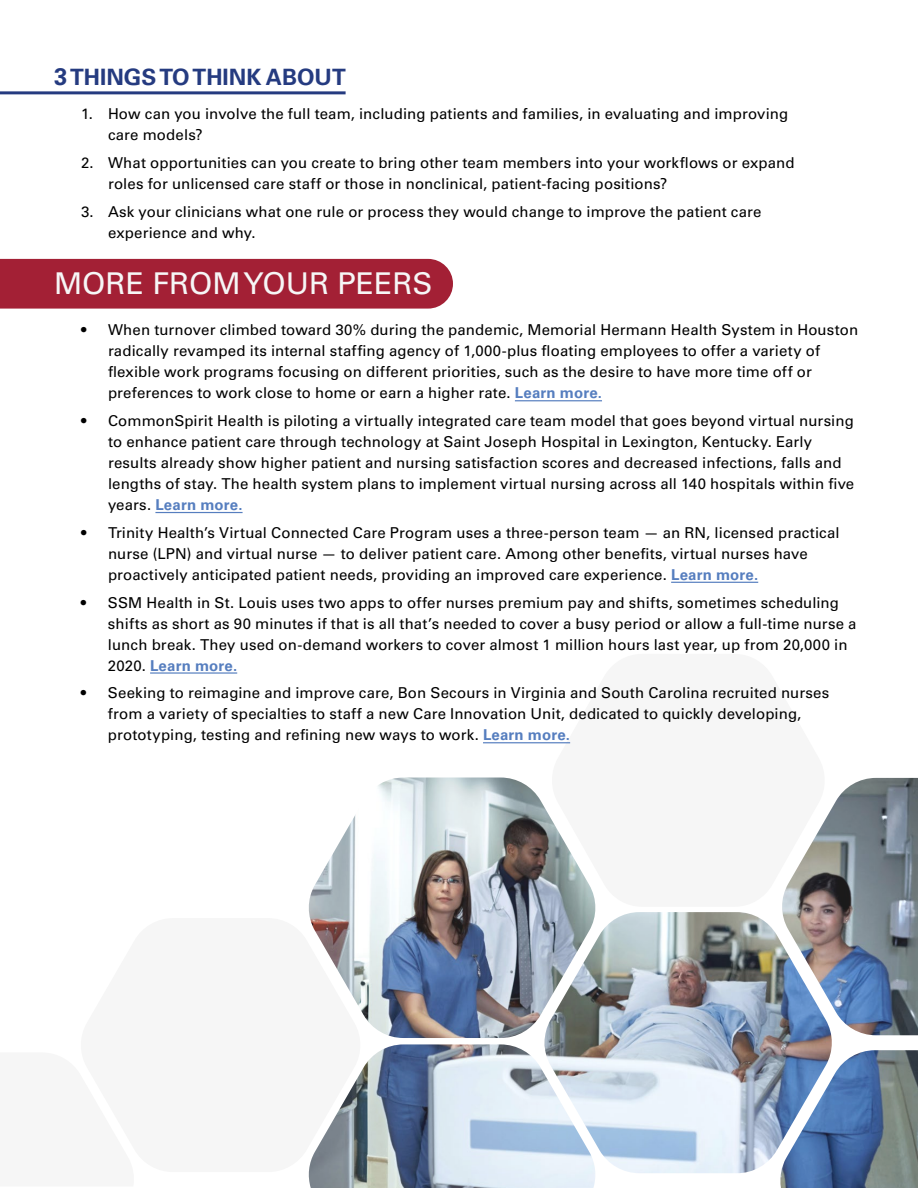
<style>
.page{position:relative;width:918px;height:1188px;background:#fff}
.page>*{position:absolute;margin:0;border:0;box-sizing:border-box;transform-origin:0 0}
.t1{font:30px "Univers LT Std";color:#f6f6f6}
.t2{font:700 22.5px "Univers LT Std";color:#253b80}
.t3{font:15px/21px "Univers LT Std";letter-spacing:.005em;color:#000}
.s1{font-size:24px}
.s2{font-weight:700;color:#567ebf}
</style>
<div class="page">
<div style="left:0;top:259px;width:453px;height:50px;background:#a32035"></div>
<hr style="left:515px;top:400px;width:87px;height:1px;background:#567ebf">
<hr style="left:155px;top:512px;width:88px;height:1px;background:#567ebf">
<hr style="left:671px;top:582px;width:87px;height:1px;background:#567ebf">
<hr style="left:150px;top:672px;width:87px;height:2px;background:#567ebf">
<hr style="left:483px;top:742px;width:87px;height:1px;background:#567ebf">
<hr style="left:0;top:91px;width:346px;height:3px;background:#253b80">
<img style="left:308px;top:778px;width:610px;height:410px">
<svg style="left:308px;top:918px;width:54px;height:254px;fill:#f6f6f6"></svg>
<h2 class="t2" style="left:54px;top:64px;width:293px"><span class="s1">3</span> THINGS TO THINK ABOUT</h2>
<p class="t3" style="left:108px;top:104px;width:682px;text-indent:-27px">1. How can you involve the full team, including patients and families, in evaluating and improving care models?</p>
<p class="t3" style="left:108px;top:152px;width:688px;text-indent:-27px">2. What opportunities can you create to bring other team members into your workflows or expand roles for unlicensed care staff or those in nonclinical, patient-facing positions?</p>
<p class="t3" style="left:108px;top:201px;width:655px;text-indent:-27px">3. Ask your clinicians what one rule or process they would change to improve the patient care experience and why.</p>
<h1 class="t1" style="left:54px;top:266px;width:380px">MORE FROM YOUR PEERS</h1>
<p class="t3" style="left:108px;top:320px;width:752px;text-indent:-27px">• When turnover climbed toward 30% during the pandemic, Memorial Hermann Health System in Houston radically revamped its internal staffing agency of 1,000-plus floating employees to offer a variety of flexible work programs focusing on different priorities, such as the desire to have more time off or preferences to work close to home or earn a higher rate. <span class="s2">Learn more.</span></p>
<p class="t3" style="left:108px;top:410px;width:748px;text-indent:-27px">• CommonSpirit Health is piloting a virtually integrated care team model that goes beyond virtual nursing to enhance patient care through technology at Saint Joseph Hospital in Lexington, Kentucky. Early results already show higher patient and nursing satisfaction scores and decreased infections, falls and lengths of stay. The health system plans to implement virtual nursing across all 140 hospitals within five years. <span class="s2">Learn more.</span></p>
<p class="t3" style="left:108px;top:522px;width:733px;text-indent:-27px">• Trinity Health’s Virtual Connected Care Program uses a three-person team — an RN, licensed practical nurse (LPN) and virtual nurse — to deliver patient care. Among other benefits, virtual nurses have proactively anticipated patient needs, providing an improved care experience. <span class="s2">Learn more.</span></p>
<p class="t3" style="left:108px;top:592px;width:750px;text-indent:-27px">• SSM Health in St. Louis uses two apps to offer nurses premium pay and shifts, sometimes scheduling shifts as short as 90 minutes if that is all that’s needed to cover a busy period or allow a full-time nurse a lunch break. They used on-demand workers to cover almost 1 million hours last year, up from 20,000 in 2020. <span class="s2">Learn more.</span></p>
<p class="t3" style="left:108px;top:683px;width:723px;text-indent:-27px">• Seeking to reimagine and improve care, Bon Secours in Virginia and South Carolina recruited nurses from a variety of specialties to staff a new Care Innovation Unit, dedicated to quickly developing, prototyping, testing and refining new ways to work. <span class="s2">Learn more.</span></p>
</div>
